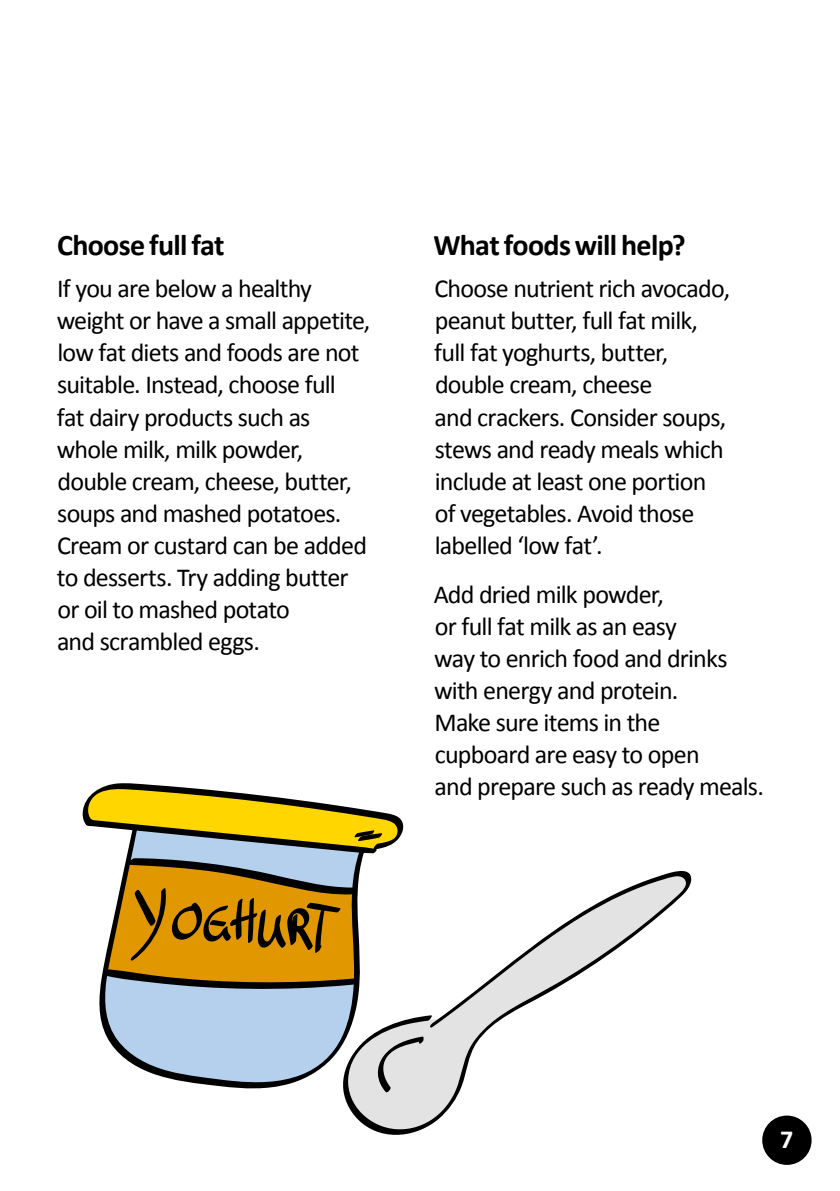
<style>
.page{position:relative;width:840px;height:1191px;background:#fff}
.page>*{position:absolute;margin:0;border:0;box-sizing:border-box;transform-origin:0 0}
.t1{font:700 30px "Calibri";letter-spacing:-.025em;color:#000}
.t2{font:700 26.2px "Calibri";color:#fff}
.t3{font:26px/32px "Calibri";letter-spacing:-.03em;color:#000}
</style>
<div class="page">
<svg style="left:99px;top:783px;width:305px;height:306px;fill:#b4d0ec"></svg>
<svg style="left:105px;top:861px;width:252px;height:127px;background:#aa7d1c"></svg>
<svg style="left:82px;top:784px;width:318px;height:68px"></svg>
<svg style="left:341px;top:863px;width:350px;height:272px"></svg>
<svg style="left:375px;top:1036px;width:48px;height:57px;background:#c3c3c3"></svg>
<div style="left:761px;top:1115px;width:50px;height:49px;background:#000;border-radius:50%"></div>
<p class="t1" style="left:57px;top:226px;width:169px">Choose full fat</p>
<p class="t3" style="left:57px;top:273px;width:315px">If you are below a healthy weight or have a small appetite, low fat diets and foods are not suitable. Instead, choose full<br>fat dairy products such as whole milk, milk powder, double cream, cheese, butter, soups and mashed potatoes.<br>Cream or custard can be added to desserts. Try adding butter or oil to mashed potato<br>and scrambled eggs.</p>
<p class="t1" style="left:433px;top:226px;width:253px">What foods will help?</p>
<p class="t3" style="left:434px;top:273px;width:297px">Choose nutrient rich avocado, peanut butter, full fat milk, full fat yoghurts, butter, double cream, cheese<br>and crackers. Consider soups, stews and ready meals which include at least one portion of vegetables. Avoid those labelled ‘low fat’.</p>
<p class="t3" style="left:433px;top:578px;width:331px">Add dried milk powder,<br>or full fat milk as an easy<br>way to enrich food and drinks with energy and protein.<br>Make sure items in the<br>cupboard are easy to open<br>and prepare such as ready meals.</p>
<p class="t2" style="left:779px;top:1122px;width:15px">7</p>
</div>
